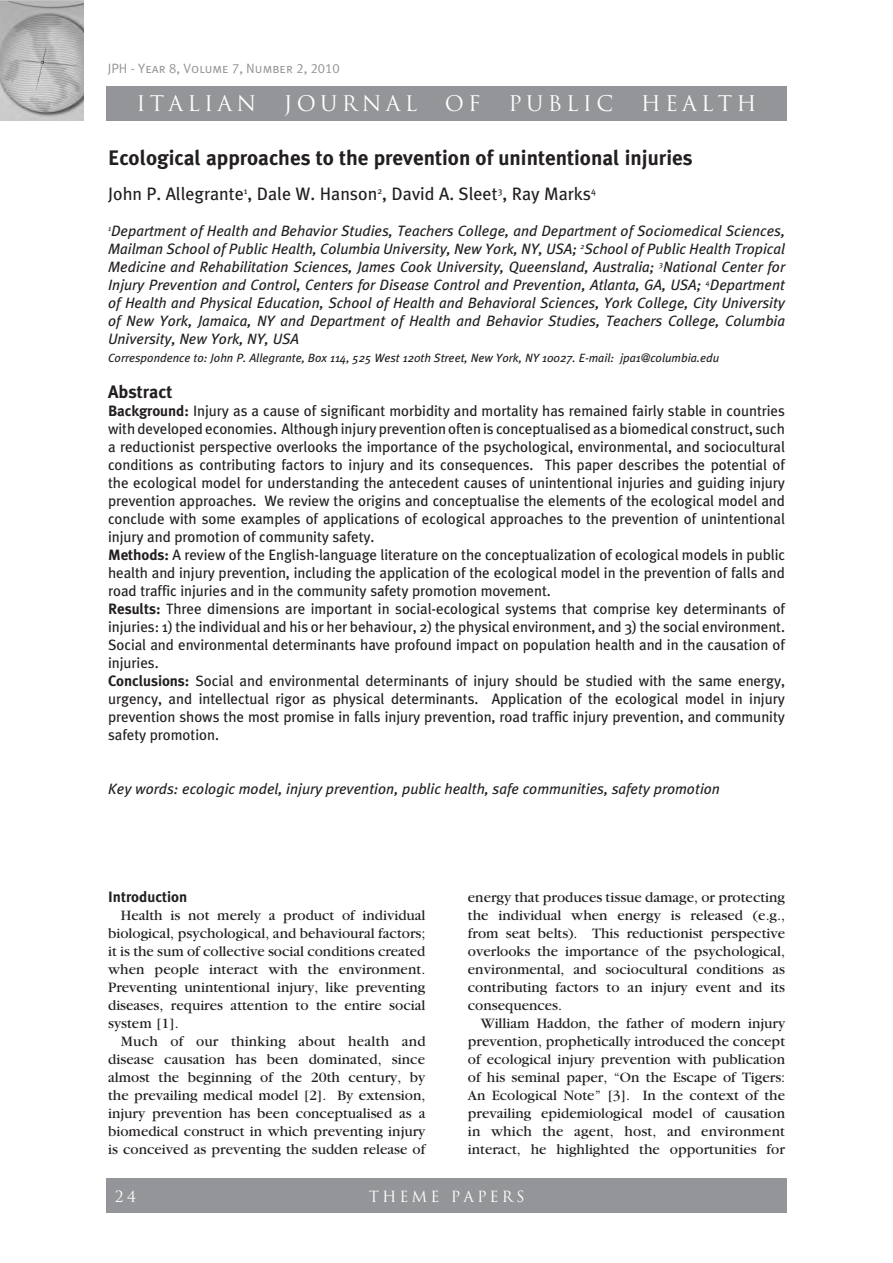
<style>
.page{position:relative;width:893px;height:1263px;background:#fff}
.page>*{position:absolute;margin:0;border:0;box-sizing:border-box;transform-origin:0 0}
.t1{font:700 21px "Meta Plus";color:#231f20}
.t2{font:21px "Trajan";letter-spacing:.2em;color:#fff}
.t3{font:18px "Meta Plus";color:#231f20}
.t4{font:700 18px "Meta Plus";color:#231f20}
.t5{font:15px/18px "Meta Plus";letter-spacing:-.005em;color:#231f20;text-align:justify}
.TESTO{font:15px/18px "Garamond";color:#231f20;text-align:justify}
.t6{font:italic 15px/18px "Meta Plus";color:#231f20;text-align:justify}
.t7{font:15px "Trajan";letter-spacing:.2em;color:#fff}
.t8{font:700 15px "Meta Plus";color:#231f20}
.t9{font:13.5px "Meta Plus Normal Caps";color:#939598}
.t10{font:italic 12px "Meta Plus";color:#231f20}
.s1{font-weight:700}
</style>
<div class="page">
<div style="left:0;top:0;width:84px;height:5px;background:#c1c2c4"></div>
<img style="left:0;top:1px;width:84px;height:119px">
<div style="left:106px;top:86px;width:681px;height:34px;background:#939598"></div>
<div style="left:106px;top:1179px;width:681px;height:34px;background:#939598"></div>
<p class="t9" style="left:108px;top:60px;width:233px">JPH - Year 8, Volume 7, Number 2, 2010</p>
<h1 class="t2" style="left:136px;top:91px;width:121px">ITALIAN</h1>
<h1 class="t2" style="left:284px;top:91px;width:135px">JOURNAL</h1>
<h1 class="t2" style="left:445px;top:91px;width:37px">OF</h1>
<h1 class="t2" style="left:508px;top:91px;width:106px">PUBLIC</h1>
<h1 class="t2" style="left:641px;top:91px;width:117px">HEALTH</h1>
<p class="t1" style="left:108px;top:146px;width:586px">Ecological approaches to the prevention of unintentional injuries</p>
<p class="t3" style="left:108px;top:183px;width:489px">John P. Allegrante<sup>1</sup>, Dale W. Hanson<sup>2</sup>, David A. Sleet<sup>3</sup>, Ray Marks<sup>4</sup></p>
<p class="t6" style="left:108px;top:221px;width:678px"><sup>1</sup>Department of Health and Behavior Studies, Teachers College, and Department of Sociomedical Sciences, Mailman School of Public Health, Columbia University, New York, NY, USA; <sup>2</sup>School of Public Health Tropical Medicine and Rehabilitation Sciences, James Cook University, Queensland, Australia; <sup>3</sup>National Center for Injury Prevention and Control, Centers for Disease Control and Prevention, Atlanta, GA, USA; <sup>4</sup>Department of Health and Physical Education, School of Health and Behavioral Sciences, York College, City University of New York, Jamaica, NY and Department of Health and Behavior Studies, Teachers College, Columbia University, New York, NY, USA</p>
<p class="t10" style="left:108px;top:351px;width:613px">Correspondence to: John P. Allegrante, Box 114, 525 West 120th Street, New York, NY 10027. E-mail: jpa1@columbia.edu</p>
<p class="t4" style="left:108px;top:381px;width:66px">Abstract</p>
<p class="t5" style="left:108px;top:401px;width:678px"><span class="s1">Background:</span> Injury as a cause of significant morbidity and mortality has remained fairly stable in countries with developed economies. Although injury prevention often is conceptualised as a biomedical construct, such a reductionist perspective overlooks the importance of the psychological, environmental, and sociocultural conditions as contributing factors to injury and its consequences. This paper describes the potential of the ecological model for understanding the antecedent causes of unintentional injuries and guiding injury prevention approaches. We review the origins and conceptualise the elements of the ecological model and conclude with some examples of applications of ecological approaches to the prevention of unintentional injury and promotion of community safety.</p>
<p class="t5" style="left:108px;top:545px;width:678px"><span class="s1">Methods:</span> A review of the English-language literature on the conceptualization of ecological models in public health and injury prevention, including the application of the ecological model in the prevention of falls and road traffic injuries and in the community safety promotion movement.</p>
<p class="t5" style="left:108px;top:599px;width:678px"><span class="s1">Results:</span> Three dimensions are important in social-ecological systems that comprise key determinants of injuries: 1) the individual and his or her behaviour, 2) the physical environment, and 3) the social environment.<br>Social and environmental determinants have profound impact on population health and in the causation of injuries.</p>
<p class="t5" style="left:108px;top:671px;width:678px"><span class="s1">Conclusions:</span> Social and environmental determinants of injury should be studied with the same energy, urgency, and intellectual rigor as physical determinants. Application of the ecological model in injury prevention shows the most promise in falls injury prevention, road traffic injury prevention, and community safety promotion.</p>
<p class="t6" style="left:108px;top:779px;width:613px">Key words: ecologic model, injury prevention, public health, safe communities, safety promotion</p>
<p class="t8" style="left:108px;top:888px;width:81px">Introduction</p>
<p class="TESTO" style="left:108px;top:906px;width:319px;text-indent:13px">Health is not merely a product of individual biological, psychological, and behavioural factors; it is the sum of collective social conditions created when people interact with the environment.<br>Preventing unintentional injury, like preventing diseases, requires attention to the entire social system [1].</p>
<p class="TESTO" style="left:108px;top:1032px;width:319px;text-indent:13px">Much of our thinking about health and disease causation has been dominated, since almost the beginning of the 20th century, by the prevailing medical model [2]. By extension, injury prevention has been conceptualised as a biomedical construct in which preventing injury is conceived as preventing the sudden release of</p>
<p class="TESTO" style="left:468px;top:888px;width:319px">energy that produces tissue damage, or protecting the individual when energy is released (e.g., from seat belts). This reductionist perspective overlooks the importance of the psychological, environmental, and sociocultural conditions as contributing factors to an injury event and its consequences.</p>
<p class="TESTO" style="left:468px;top:1014px;width:319px;text-indent:13px">William Haddon, the father of modern injury prevention, prophetically introduced the concept of ecological injury prevention with publication of his seminal paper, “On the Escape of Tigers:<br>An Ecological Note” [3]. In the context of the prevailing epidemiological model of causation in which the agent, host, and environment interact, he highlighted the opportunities for</p>
<p class="t7" style="left:115px;top:1187px;width:23px">24</p>
<p class="t7" style="left:369px;top:1187px;width:157px">THEME PAPERS</p>
</div>
